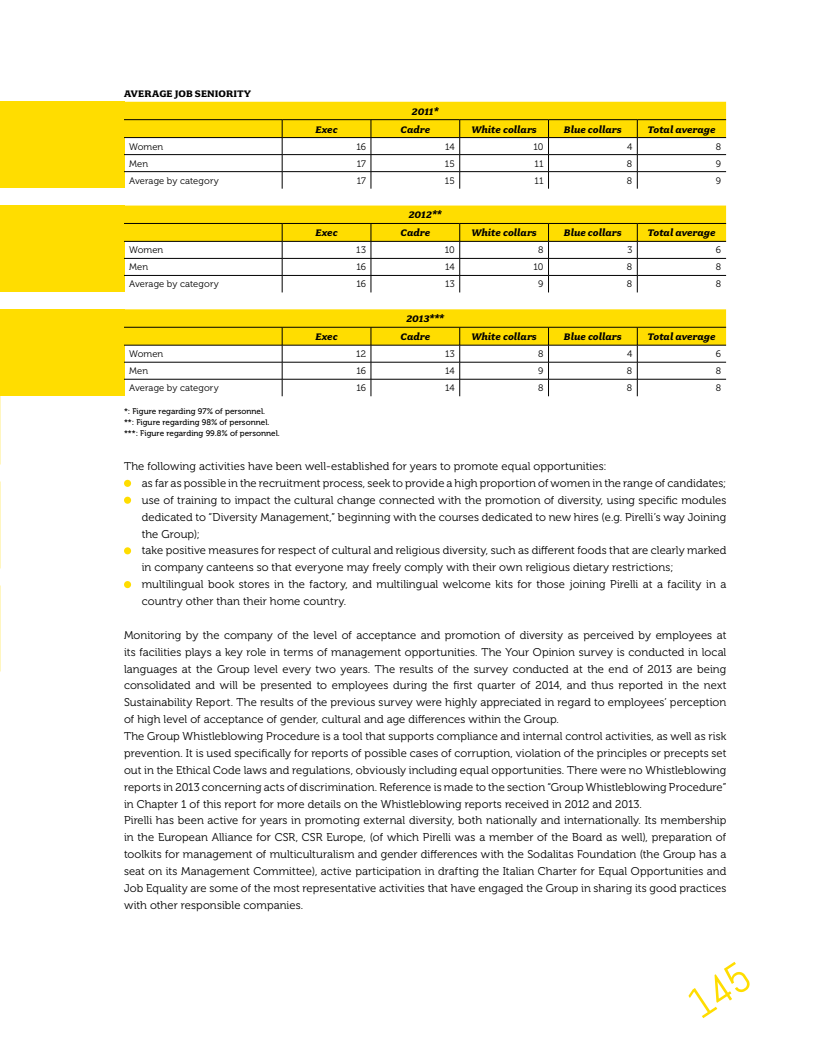
<style>
.page{position:relative;width:815px;height:1063px;background:#fff}
.page>*{position:absolute;margin:0;border:0;box-sizing:border-box;transform-origin:0 0}
.t1{font:11.25px/16.9px "Museo 300";letter-spacing:.005em;color:#000}
.t2{font:italic 700 10.62px "Fairplex Wide";letter-spacing:.005em;color:#000}
.t3{font:700 10.62px "Fairplex Wide";color:#000}
.t4{font:9.38px "Museo 300";letter-spacing:.01em;color:#000}
.t5{font:8.12px/11.2px "Museo 500";color:#000}
</style>
<div class="page">
<div style="left:0;top:102px;width:124px;height:86px;background:#fd0"></div>
<div style="left:0;top:206px;width:124px;height:86px;background:#fd0"></div>
<div style="left:0;top:309px;width:124px;height:87px;background:#fd0"></div>
<svg style="left:124px;top:102px;width:602px;height:87px"></svg>
<svg style="left:124px;top:206px;width:602px;height:86px"></svg>
<svg style="left:124px;top:309px;width:602px;height:87px"></svg>
<div style="left:124px;top:480px;width:7px;height:7px;background:#fd0;border-radius:50%"></div>
<div style="left:124px;top:497px;width:7px;height:7px;background:#fd0;border-radius:50%"></div>
<div style="left:124px;top:547px;width:7px;height:7px;background:#fd0;border-radius:50%"></div>
<div style="left:124px;top:581px;width:7px;height:7px;background:#fd0;border-radius:50%"></div>
<p class="t3" style="left:124px;top:87px;width:15px">AVER</p>
<p class="t3" style="left:152px;top:87px;width:50px">AGE JOB SENIORITY</p>
<p class="t2" style="left:412px;top:105px;width:28px">2011*</p>
<p class="t2" style="left:316px;top:123px;width:23px">Exec</p>
<p class="t2" style="left:401px;top:123px;width:31px">Cadre</p>
<p class="t2" style="left:471px;top:123px;width:67px">White collars</p>
<p class="t2" style="left:564px;top:123px;width:59px">Blue collars</p>
<p class="t2" style="left:648px;top:123px;width:69px">Total average</p>
<p class="t4" style="left:129px;top:141px;width:36px">Women</p>
<p class="t4" style="left:356px;top:141px;width:11px">16</p>
<p class="t4" style="left:445px;top:141px;width:11px">14</p>
<p class="t4" style="left:534px;top:141px;width:11px">10</p>
<p class="t4" style="left:627px;top:141px;width:7px">4</p>
<p class="t4" style="left:716px;top:141px;width:7px">8</p>
<p class="t4" style="left:129px;top:158px;width:21px">Men</p>
<p class="t4" style="left:357px;top:158px;width:11px">17</p>
<p class="t4" style="left:445px;top:158px;width:11px">15</p>
<p class="t4" style="left:535px;top:158px;width:11px">11</p>
<p class="t4" style="left:627px;top:158px;width:7px">8</p>
<p class="t4" style="left:716px;top:158px;width:7px">9</p>
<p class="t4" style="left:129px;top:175px;width:91px">Average by category</p>
<p class="t4" style="left:357px;top:175px;width:11px">17</p>
<p class="t4" style="left:445px;top:175px;width:11px">15</p>
<p class="t4" style="left:535px;top:175px;width:11px">11</p>
<p class="t4" style="left:627px;top:175px;width:7px">8</p>
<p class="t4" style="left:716px;top:175px;width:7px">9</p>
<p class="t2" style="left:409px;top:209px;width:34px">2012**</p>
<p class="t2" style="left:316px;top:227px;width:23px">Exec</p>
<p class="t2" style="left:401px;top:227px;width:31px">Cadre</p>
<p class="t2" style="left:471px;top:227px;width:67px">White collars</p>
<p class="t2" style="left:564px;top:227px;width:59px">Blue collars</p>
<p class="t2" style="left:648px;top:227px;width:69px">Total average</p>
<p class="t4" style="left:129px;top:245px;width:36px">Women</p>
<p class="t4" style="left:356px;top:245px;width:11px">13</p>
<p class="t4" style="left:445px;top:245px;width:11px">10</p>
<p class="t4" style="left:538px;top:245px;width:7px">8</p>
<p class="t4" style="left:627px;top:245px;width:6px">3</p>
<p class="t4" style="left:716px;top:245px;width:7px">6</p>
<p class="t4" style="left:129px;top:262px;width:21px">Men</p>
<p class="t4" style="left:356px;top:262px;width:11px">16</p>
<p class="t4" style="left:445px;top:262px;width:11px">14</p>
<p class="t4" style="left:534px;top:262px;width:11px">10</p>
<p class="t4" style="left:627px;top:262px;width:7px">8</p>
<p class="t4" style="left:716px;top:262px;width:7px">8</p>
<p class="t4" style="left:129px;top:279px;width:91px">Average by category</p>
<p class="t4" style="left:356px;top:279px;width:11px">16</p>
<p class="t4" style="left:445px;top:279px;width:11px">13</p>
<p class="t4" style="left:538px;top:279px;width:7px">9</p>
<p class="t4" style="left:627px;top:279px;width:7px">8</p>
<p class="t4" style="left:716px;top:279px;width:7px">8</p>
<p class="t2" style="left:406px;top:313px;width:39px">2013***</p>
<p class="t2" style="left:316px;top:331px;width:23px">Exec</p>
<p class="t2" style="left:401px;top:331px;width:31px">Cadre</p>
<p class="t2" style="left:471px;top:331px;width:67px">White collars</p>
<p class="t2" style="left:564px;top:331px;width:59px">Blue collars</p>
<p class="t2" style="left:648px;top:331px;width:69px">Total average</p>
<p class="t4" style="left:129px;top:349px;width:36px">Women</p>
<p class="t4" style="left:356px;top:349px;width:11px">12</p>
<p class="t4" style="left:445px;top:349px;width:11px">13</p>
<p class="t4" style="left:538px;top:349px;width:7px">8</p>
<p class="t4" style="left:627px;top:349px;width:7px">4</p>
<p class="t4" style="left:716px;top:349px;width:7px">6</p>
<p class="t4" style="left:129px;top:366px;width:21px">Men</p>
<p class="t4" style="left:356px;top:366px;width:11px">16</p>
<p class="t4" style="left:445px;top:366px;width:11px">14</p>
<p class="t4" style="left:538px;top:366px;width:7px">9</p>
<p class="t4" style="left:627px;top:366px;width:7px">8</p>
<p class="t4" style="left:716px;top:366px;width:7px">8</p>
<p class="t4" style="left:129px;top:383px;width:91px">Average by category</p>
<p class="t4" style="left:356px;top:383px;width:11px">16</p>
<p class="t4" style="left:445px;top:383px;width:11px">14</p>
<p class="t4" style="left:538px;top:383px;width:7px">8</p>
<p class="t4" style="left:627px;top:383px;width:7px">8</p>
<p class="t4" style="left:716px;top:383px;width:7px">8</p>
<p class="t5" style="left:124px;top:405px;width:157px">*: Figure regarding 97% of personnel.<br>**: Figure regarding 98% of personnel. ***: Figure regarding 99.8% of personnel.</p>
<p class="t1" style="left:142px;top:458px;width:586px;text-indent:-18px">The following activities have been well-established for years to promote equal opportunities:<br>as far as possible in the recruitment process, seek to provide a high proportion of women in the range of candidates; use of training to impact the cultural change connected with the promotion of diversity, using specific modules dedicated to “Diversity Management,” beginning with the courses dedicated to new hires (e.g. Pirelli’s way Joining the Group);<br>take positive measures for respect of cultural and religious diversity, such as different foods that are clearly marked in company canteens so that everyone may freely comply with their own religious dietary restrictions; multilingual book stores in the factory, and multilingual welcome kits for those joining Pirelli at a facility in a country other than their home country.</p>
<p class="t1" style="left:124px;top:627px;width:604px">Monitoring by the company of the level of acceptance and promotion of diversity as perceived by employees at its facilities plays a key role in terms of management opportunities. The Your Opinion survey is conducted in local languages at the Group level every two years. The results of the survey conducted at the end of 2013 are being consolidated and will be presented to employees during the first quarter of 2014, and thus reported in the next Sustainability Report. The results of the previous survey were highly appreciated in regard to employees’ perception of high level of acceptance of gender, cultural and age differences within the Group.<br>The Group Whistleblowing Procedure is a tool that supports compliance and internal control activities, as well as risk prevention. It is used specifically for reports of possible cases of corruption, violation of the principles or precepts set out in the Ethical Code laws and regulations, obviously including equal opportunities. There were no Whistleblowing reports in 2013 concerning acts of discrimination. Reference is made to the section “Group Whistleblowing Procedure” in Chapter 1 of this report for more details on the Whistleblowing reports received in 2012 and 2013.<br>Pirelli has been active for years in promoting external diversity, both nationally and internationally. Its membership in the European Alliance for CSR, CSR Europe, (of which Pirelli was a member of the Board as well), preparation of toolkits for management of multiculturalism and gender differences with the Sodalitas Foundation (the Group has a seat on its Management Committee), active participation in drafting the Italian Charter for Equal Opportunities and Job Equality are some of the most representative activities that have engaged the Group in sharing its good practices with other responsible companies.</p>
</div>
